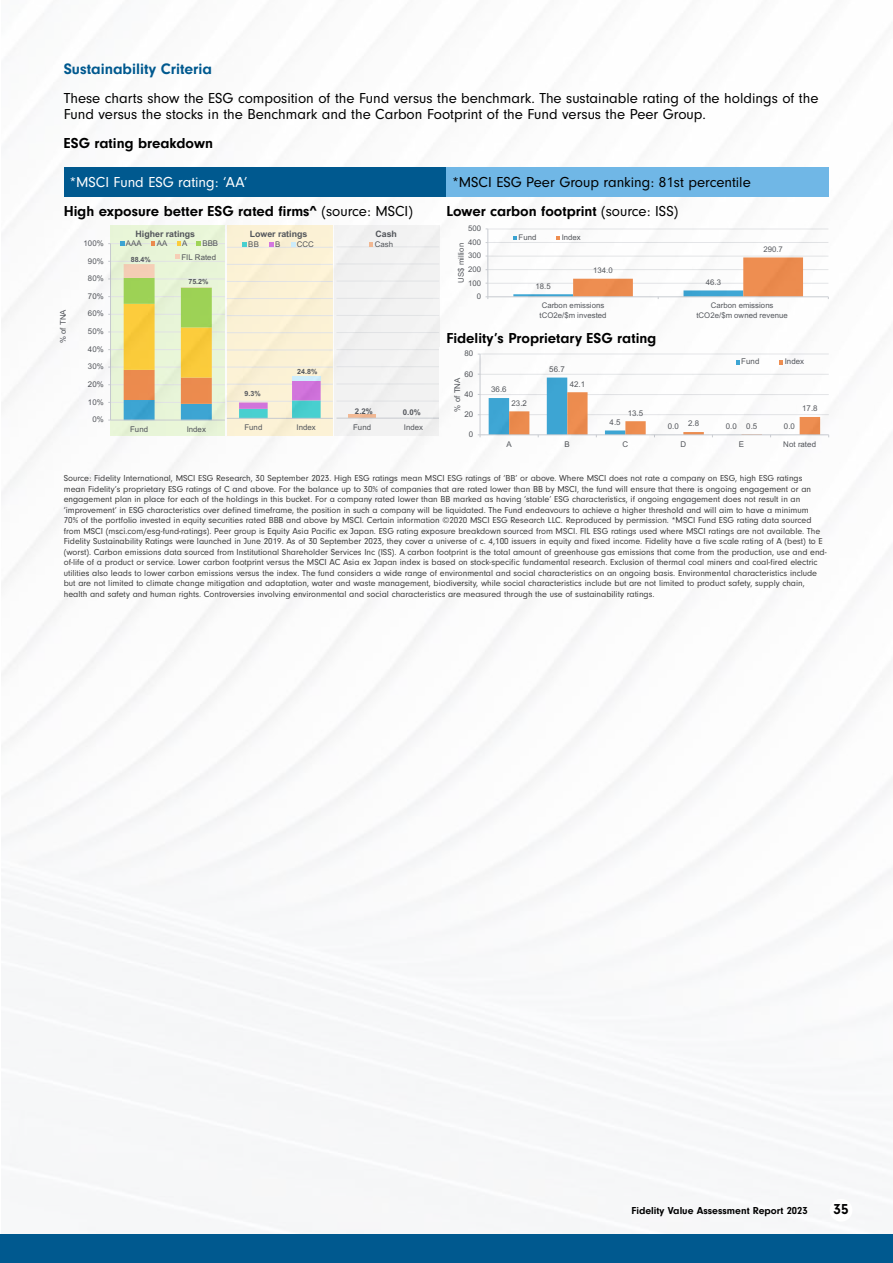
<style>
.page{position:relative;width:893px;height:1263px;background:#fff}
.page>*{position:absolute;margin:0;border:0;box-sizing:border-box;transform-origin:0 0}
.t1{font:700 15.75px "Neuzeit Gro";color:#00598f}
.t2{font:15px/16.2px "Neuzeit Gro";color:#000}
.t3{font:700 15px "Neuzeit Gro";color:#000}
.t4{font:15px "Neuzeit Gro";color:#fff}
.t5{font:700 10.5px "Neuzeit Gro";color:#000}
.t6{font:9px/10.5px "Neuzeit Gro";color:#000}
.t7{font:700 8.85px "Arial";color:#20242b}
.t8{font:7.95px "Arial";letter-spacing:.005em;color:#20242b}
.t9{font:7.8px/9.1px "Arial";letter-spacing:.005em;color:#20242b}
.t10{font:700 7.8px "Arial";color:#20242b}
.t11{font:700 7.05px "Arial";color:#20242b}
.s1{font-weight:400}
</style>
<div class="page">
<img style="left:1px;top:196px;width:890px;height:1038px">
<div style="left:0;top:1234px;width:893px;height:29px;background:#00598f"></div>
<div style="left:830px;top:1199px;width:22px;height:22px;background:#fff;border-radius:50%"></div>
<div style="left:64px;top:167px;width:382px;height:29px;background:#00598f"></div>
<div style="left:446px;top:167px;width:383px;height:29px;background:#70b7e6"></div>
<h1 class="t1" style="left:64px;top:60px;width:150px">Sustainability Criteria</h1>
<h2 class="t2" style="left:64px;top:90px;width:756px">These charts show the ESG composition of the Fund versus the benchmark. The sustainable rating of the holdings of the<br>Fund versus the stocks in the Benchmark and the Carbon Footprint of the Fund versus the Peer Group.</h2>
<h2 class="t3" style="left:64px;top:135px;width:151px">ESG rating breakdown</h2>
<h2 class="t4" style="left:70px;top:174px;width:179px">*MSCI Fund ESG rating: ‘AA’</h2>
<h2 class="t2" style="left:452px;top:174px;width:300px">*MSCI ESG Peer Group ranking: 81st percentile</h2>
<h2 class="t3" style="left:64px;top:203px;width:351px">High exposure better ESG rated firms^ <span class="s1">(source: MSCI)</span></h2>
<h2 class="t3" style="left:446px;top:203px;width:233px">Lower carbon footprint <span class="s1">(source: ISS)</span></h2>
<p class="t9" style="left:84px;top:239px;width:22px">100%</p>
<p class="t9" style="left:88px;top:256px;width:17px">90%</p>
<p class="t9" style="left:88px;top:274px;width:17px">80%</p>
<p class="t7" style="left:136px;top:227px;width:61px">Higher ratings</p>
<p class="t7" style="left:250px;top:227px;width:59px">Lower ratings</p>
<p class="t7" style="left:375px;top:227px;width:23px">Cash</p>
<p class="t9" style="left:126px;top:239px;width:17px">AAA</p>
<p class="t9" style="left:157px;top:239px;width:12px">AA</p>
<p class="t9" style="left:182px;top:239px;width:7px">A</p>
<p class="t9" style="left:202px;top:239px;width:17px">BBB</p>
<p class="t11" style="left:131px;top:255px;width:22px">88.4%</p>
<p class="t11" style="left:188px;top:276px;width:22px">75.2%</p>
<p class="t9" style="left:375px;top:239px;width:20px">Cash</p>
<p class="t9" style="left:248px;top:240px;width:12px">BB</p>
<p class="t9" style="left:275px;top:240px;width:7px">B</p>
<p class="t9" style="left:297px;top:240px;width:19px">CCC</p>
<p class="t9" style="left:181px;top:252px;width:36px">FIL Rated</p>
<p class="t9" style="left:468px;top:224px;width:15px">500</p>
<p class="t9" style="left:468px;top:237px;width:15px">400</p>
<p class="t9" style="left:457px;top:283px;width:41px;rotate:-90deg">US$ million</p>
<p class="t9" style="left:468px;top:251px;width:15px">300</p>
<p class="t9" style="left:468px;top:264px;width:15px">200</p>
<p class="t9" style="left:468px;top:278px;width:15px">100</p>
<p class="t9" style="left:519px;top:233px;width:19px">Fund</p>
<p class="t9" style="left:562px;top:233px;width:21px">Index</p>
<p class="t9" style="left:536px;top:281px;width:17px">18.5</p>
<p class="t9" style="left:593px;top:266px;width:21px">134.0</p>
<p class="t9" style="left:88px;top:291px;width:17px">70%</p>
<p class="t9" style="left:477px;top:292px;width:6px">0</p>
<p class="t9" style="left:706px;top:278px;width:17px">46.3</p>
<p class="t9" style="left:763px;top:244px;width:21px">290.7</p>
<p class="t9" style="left:59px;top:343px;width:35px;rotate:-90deg">% of TNA</p>
<p class="t9" style="left:88px;top:309px;width:17px">60%</p>
<p class="t9" style="left:88px;top:327px;width:17px">50%</p>
<p class="t9" style="left:88px;top:344px;width:17px">40%</p>
<p class="t9" style="left:88px;top:362px;width:17px">30%</p>
<p class="t9" style="left:88px;top:380px;width:17px">20%</p>
<p class="t9" style="left:88px;top:397px;width:17px">10%</p>
<p class="t9" style="left:92px;top:415px;width:13px">0%</p>
<p class="t9" style="left:130px;top:425px;width:20px">Fund</p>
<p class="t9" style="left:187px;top:425px;width:21px">Index</p>
<p class="t9" style="left:540px;top:301px;width:68px">Carbon emissions tCO2e/$m invested</p>
<p class="t9" style="left:696px;top:301px;width:93px;text-align:center">Carbon emissions tCO2e/$m owned revenue</p>
<h2 class="t3" style="left:446px;top:329px;width:211px">Fidelity’s Proprietary ESG rating</h2>
<p class="t8" style="left:464px;top:348px;width:10px">80</p>
<p class="t11" style="left:244px;top:388px;width:18px">9.3%</p>
<p class="t11" style="left:297px;top:366px;width:22px">24.8%</p>
<p class="t9" style="left:244px;top:423px;width:20px">Fund</p>
<p class="t9" style="left:297px;top:423px;width:21px">Index</p>
<p class="t10" style="left:355px;top:406px;width:19px">2.2%</p>
<p class="t10" style="left:403px;top:407px;width:19px">0.0%</p>
<p class="t9" style="left:353px;top:423px;width:20px">Fund</p>
<p class="t9" style="left:404px;top:423px;width:21px">Index</p>
<p class="t8" style="left:464px;top:368px;width:10px">60</p>
<p class="t8" style="left:452px;top:412px;width:36px;rotate:-90deg">% of TNA</p>
<p class="t8" style="left:464px;top:388px;width:10px">40</p>
<p class="t8" style="left:464px;top:409px;width:10px">20</p>
<p class="t8" style="left:491px;top:384px;width:17px">36.6</p>
<p class="t8" style="left:512px;top:397px;width:17px">23.2</p>
<p class="t8" style="left:549px;top:364px;width:17px">56.7</p>
<p class="t8" style="left:570px;top:378px;width:17px">42.1</p>
<p class="t8" style="left:610px;top:416px;width:13px">4.5</p>
<p class="t8" style="left:628px;top:407px;width:17px">13.5</p>
<p class="t8" style="left:741px;top:356px;width:20px">Fund</p>
<p class="t8" style="left:785px;top:356px;width:21px">Index</p>
<p class="t8" style="left:688px;top:418px;width:13px">2.8</p>
<p class="t8" style="left:746px;top:420px;width:13px">0.5</p>
<p class="t8" style="left:668px;top:421px;width:13px">0.0</p>
<p class="t8" style="left:726px;top:421px;width:13px">0.0</p>
<p class="t8" style="left:784px;top:421px;width:13px">0.0</p>
<p class="t8" style="left:802px;top:403px;width:17px">17.8</p>
<p class="t8" style="left:469px;top:429px;width:6px">0</p>
<p class="t8" style="left:506px;top:439px;width:7px">A</p>
<p class="t8" style="left:565px;top:439px;width:7px">B</p>
<p class="t8" style="left:622px;top:439px;width:7px">C</p>
<p class="t8" style="left:681px;top:439px;width:7px">D</p>
<p class="t8" style="left:739px;top:439px;width:7px">E</p>
<p class="t8" style="left:783px;top:439px;width:34px">Not rated</p>
<p class="t6" style="left:64px;top:473px;width:764px">Source: Fidelity International, MSCI ESG Research, 30 September 2023. High ESG ratings mean MSCI ESG ratings of ‘BB’ or above. Where MSCI does not rate a company on ESG, high ESG ratings<br>mean Fidelity’s proprietary ESG ratings of C and above. For the balance up to 30% of companies that are rated lower than BB by MSCI, the fund will ensure that there is ongoing engagement or an engagement plan in place for each of the holdings in this bucket. For a company rated lower than BB marked as having ‘stable’ ESG characteristics, if ongoing engagement does not result in an ‘improvement’ in ESG characteristics over defined timeframe, the position in such a company will be liquidated. The Fund endeavours to achieve a higher threshold and will aim to have a minimum<br>70% of the portfolio invested in equity securities rated BBB and above by MSCI. Certain information ©2020 MSCI ESG Research LLC. Reproduced by permission. *MSCI Fund ESG rating data sourced from MSCI (msci.com/esg-fund-ratings). Peer group is Equity Asia Pacific ex Japan. ESG rating exposure breakdown sourced from MSCI. FIL ESG ratings used where MSCI ratings are not available. The Fidelity Sustainability Ratings were launched in June 2019. As of 30 September 2023, they cover a universe of c. 4,100 issuers in equity and fixed income. Fidelity have a five scale rating of A (best) to E (worst). Carbon emissions data sourced from Institutional Shareholder Services Inc (ISS). A carbon footprint is the total amount of greenhouse gas emissions that come from the production, use and end&shy;of-life of a product or service. Lower carbon footprint versus the MSCI AC Asia ex Japan index is based on stock-specific fundamental research. Exclusion of thermal coal miners and coal-fired electric utilities also leads to lower carbon emissions versus the index. The fund considers a wide range of environmental and social characteristics on an ongoing basis. Environmental characteristics include but are not limited to climate change mitigation and adaptation, water and waste management, biodiversity, while social characteristics include but are not limited to product safety, supply chain, health and safety and human rights. Controversies involving environmental and social characteristics are measured through the use of sustainability ratings.</p>
<p class="t5" style="left:631px;top:1205px;width:178px">Fidelity Value Assessment Report 2023</p>
<h2 class="t3" style="left:833px;top:1201px;width:16px">35</h2>
</div>
